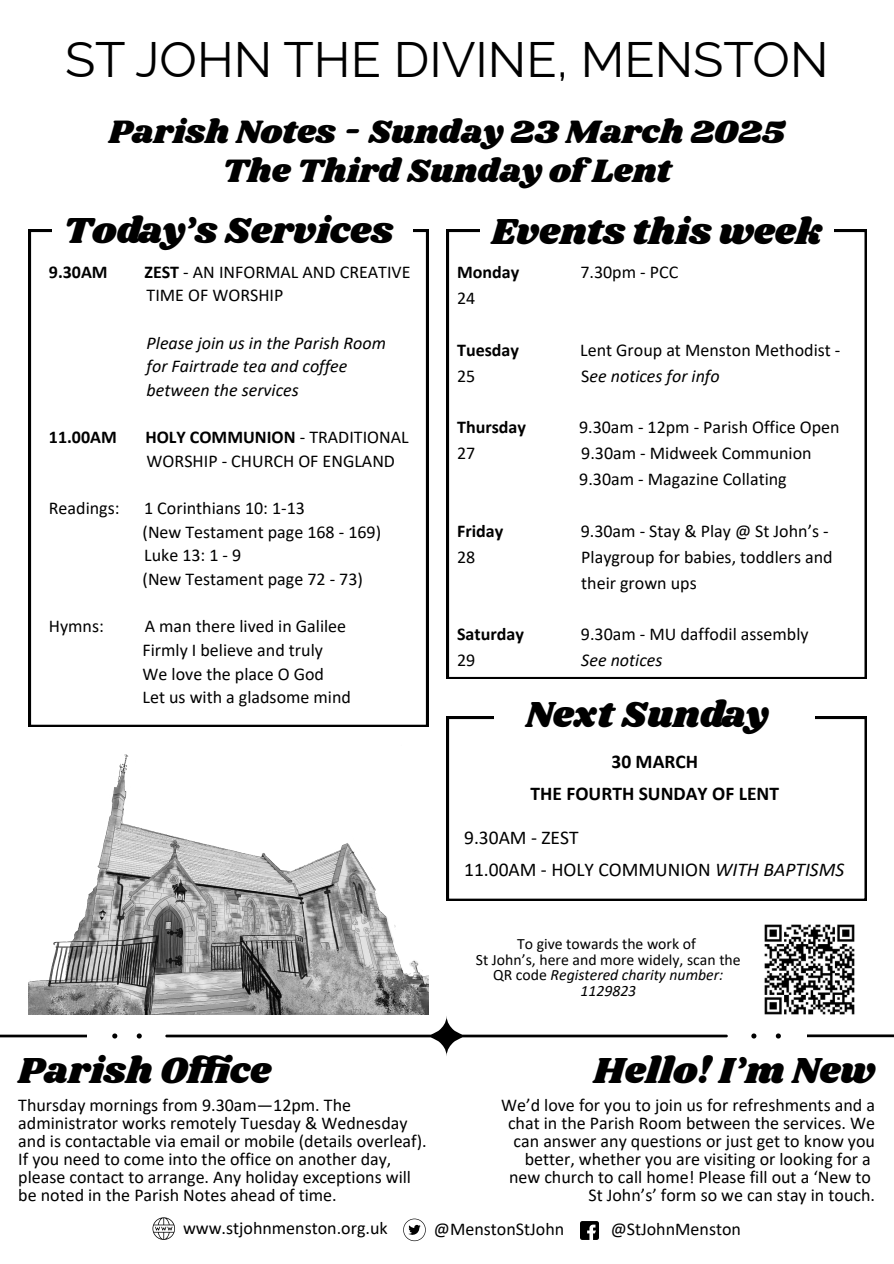
<style>
.page{position:relative;width:894px;height:1264px;background:#fff}
.page>*{position:absolute;margin:0;border:0;box-sizing:border-box;transform-origin:0 0}
.t1{font:49.8px "Raleway";color:#000}
.t2{font:37.5px "Shrikhand";color:#000}
.t3{font:33.6px/38.2px "Shrikhand";color:#000;text-align:center}
.t4{font:19.5px/32px "Calibri";color:#000}
.t5{font:700 19.5px/32px "Calibri";color:#000;text-align:center}
.t6{font:18px/18px "Calibri";color:#000}
.t7{font:italic 18px/23.7px "Calibri";color:#000}
.t8{font:700 18px "Calibri";color:#000}
.t9{font:15.75px/15.8px "Calibri";color:#000;text-align:center}
.s1{font-weight:700}
.s2{font-style:normal}
.s3{font-style:italic}
</style>
<div class="page">
<svg style="left:152px;top:1217px;width:23px;height:22px"></svg>
<svg style="left:403px;top:1218px;width:22px;height:23px"></svg>
<img style="left:580px;top:1221px;width:18px;height:18px">
<svg style="left:29px;top:230px;width:399px;height:497px"></svg>
<div style="left:53px;top:198px;width:359px;height:69px;background:#fff"></div>
<svg style="left:446px;top:230px;width:420px;height:449px"></svg>
<div style="left:480px;top:212px;width:353px;height:51px;background:#fff"></div>
<img style="left:29px;top:754px;width:399px;height:260px">
<svg style="left:446px;top:716px;width:420px;height:184px"></svg>
<div style="left:494px;top:693px;width:320px;height:50px;background:#fff"></div>
<svg style="left:165px;top:1016px;width:562px;height:40px"></svg>
<svg style="left:137px;top:1033px;width:5px;height:5px"></svg>
<svg style="left:112px;top:1033px;width:5px;height:5px"></svg>
<svg style="left:775px;top:1033px;width:5px;height:5px"></svg>
<svg style="left:751px;top:1033px;width:5px;height:5px"></svg>
<svg style="left:0;top:1034px;width:86px;height:4px"></svg>
<svg style="left:807px;top:1034px;width:86px;height:4px"></svg>
<img style="left:764px;top:924px;width:91px;height:91px">
<h6 class="t1" style="left:65px;top:30px;width:764px">ST JOHN THE DIVINE, MENSTON</h6>
<h6 class="t3" style="left:109px;top:114px;width:677px">Parish Notes - Sunday 23 March 2025<br>The Third Sunday of Lent</h6>
<h2 class="t2" style="left:64px;top:204px;width:331px">Today’s Services</h2>
<h6 class="t8" style="left:49px;top:264px;width:60px">9.30AM</h6>
<h6 class="t6" style="left:144px;top:261px;width:267px;line-height:23.7px"><span class="s1">ZEST</span> - AN INFORMAL AND CREATIVE<br>TIME OF WORSHIP</h6>
<h6 class="t7" style="left:147px;top:332px;width:241px">Please join us in the Parish Room for Fairtrade tea and coffee between the services</h6>
<h2 class="t8" style="left:49px;top:429px;width:69px">11.00AM</h2>
<h2 class="t6" style="left:145px;top:427px;width:265px;line-height:23.7px"><span class="s1">HOLY COMMUNION</span> - TRADITIONAL<br>WORSHIP - CHURCH OF ENGLAND</h2>
<h4 class="t6" style="left:49px;top:500px;width:72px">Readings:</h4>
<h4 class="t6" style="left:142px;top:498px;width:240px;line-height:23.7px">1 Corinthians 10: 1-13<br>(New Testament page 168 - 169)<br>Luke 13: 1 - 9<br>(New Testament page 72 - 73)</h4>
<h5 class="t6" style="left:49px;top:618px;width:57px">Hymns:</h5>
<h5 class="t6" style="left:142px;top:616px;width:210px;line-height:23.7px">A man there lived in Galilee<br>Firmly I believe and truly<br>We love the place O God<br>Let us with a gladsome mind</h5>
<h6 class="t2" style="left:18px;top:1044px;width:254px">Parish Office</h6>
<h6 class="t6" style="left:18px;top:1097px;width:410px">Thursday mornings from 9.30am—12pm. The administrator works remotely Tuesday &amp; Wednesday and is contactable via email or mobile (details overleaf).<br>If you need to come into the office on another day, please contact to arrange. Any holiday exceptions will</h6>
<h6 class="t6" style="left:18px;top:1187px;width:320px">be noted in the Parish Notes ahead of time.</h6>
<h6 class="t2" style="left:491px;top:206px;width:332px">Events this week</h6>
<p class="t8" style="left:457px;top:264px;width:64px">Monday</p>
<p class="t6" style="left:580px;top:264px;width:99px">7.30pm - PCC</p>
<p class="t6" style="left:457px;top:290px;width:20px">24</p>
<p class="t8" style="left:457px;top:342px;width:63px">Tuesday</p>
<p class="t6" style="left:580px;top:342px;width:262px">Lent Group at Menston Methodist -</p>
<p class="t6" style="left:457px;top:368px;width:20px">25</p>
<p class="t7" style="left:581px;top:365px;width:140px"><span class="s2">S</span>ee notices for info</p>
<p class="t8" style="left:457px;top:420px;width:70px">Thursday</p>
<p class="t6" style="left:579px;top:420px;width:262px">9.30am - 12pm - Parish Office Open</p>
<p class="t6" style="left:457px;top:446px;width:20px">27</p>
<p class="t6" style="left:579px;top:442px;width:234px;line-height:25.8px">9.30am - Midweek Communion<br>9.30am - Magazine Collating</p>
<p class="t8" style="left:457px;top:523px;width:48px">Friday</p>
<p class="t6" style="left:580px;top:523px;width:249px">9.30am - Stay &amp; Play @ St John’s -</p>
<p class="t6" style="left:457px;top:549px;width:20px">28</p>
<p class="t6" style="left:581px;top:545px;width:253px;line-height:25.8px">Playgroup for babies, toddlers and their grown ups</p>
<p class="t8" style="left:457px;top:627px;width:68px">Saturday</p>
<p class="t6" style="left:580px;top:627px;width:229px">9.30am - MU daffodil assembly</p>
<p class="t6" style="left:457px;top:653px;width:20px">29</p>
<p class="t7" style="left:581px;top:650px;width:83px">See notices</p>
<p class="t2" style="left:525px;top:688px;width:244px">Next Sunday</p>
<p class="t5" style="left:530px;top:747px;width:250px">30 MARCH<br>THE FOURTH SUNDAY OF LENT</p>
<h2 class="t4" style="left:464px;top:823px;width:381px">9.30AM - ZEST<br>11.00AM - HOLY COMMUNION <span class="s3">WITH BAPTISMS</span></h2>
<h2 class="t9" style="left:517px;top:937px;width:180px">To give towards the work of</h2>
<h6 class="t9" style="left:476px;top:952px;width:266px">St John’s, here and more widely, scan the<br>QR code <span class="s3">Registered charity number:<br>1129823</span></h6>
<h5 class="t2" style="left:593px;top:1044px;width:283px">Hello! I’m New</h5>
<h6 class="t6" style="left:501px;top:1097px;width:375px;text-align:right">We’d love for you to join us for refreshments and a chat in the Parish Room between the services. We can answer any questions or just get to know you better, whether you are visiting or looking for a new church to call home! Please fill out a ‘New to</h6>
<h5 class="t6" style="left:588px;top:1187px;width:288px">St John’s’ form so we can stay in touch.</h5>
<h1 class="t6" style="left:183px;top:1220px;width:206px">www.stjohnmenston.org.uk</h1>
<h3 class="t6" style="left:434px;top:1221px;width:132px">@MenstonStJohn</h3>
<h2 class="t6" style="left:610px;top:1221px;width:132px">@StJohnMenston</h2>
</div>
